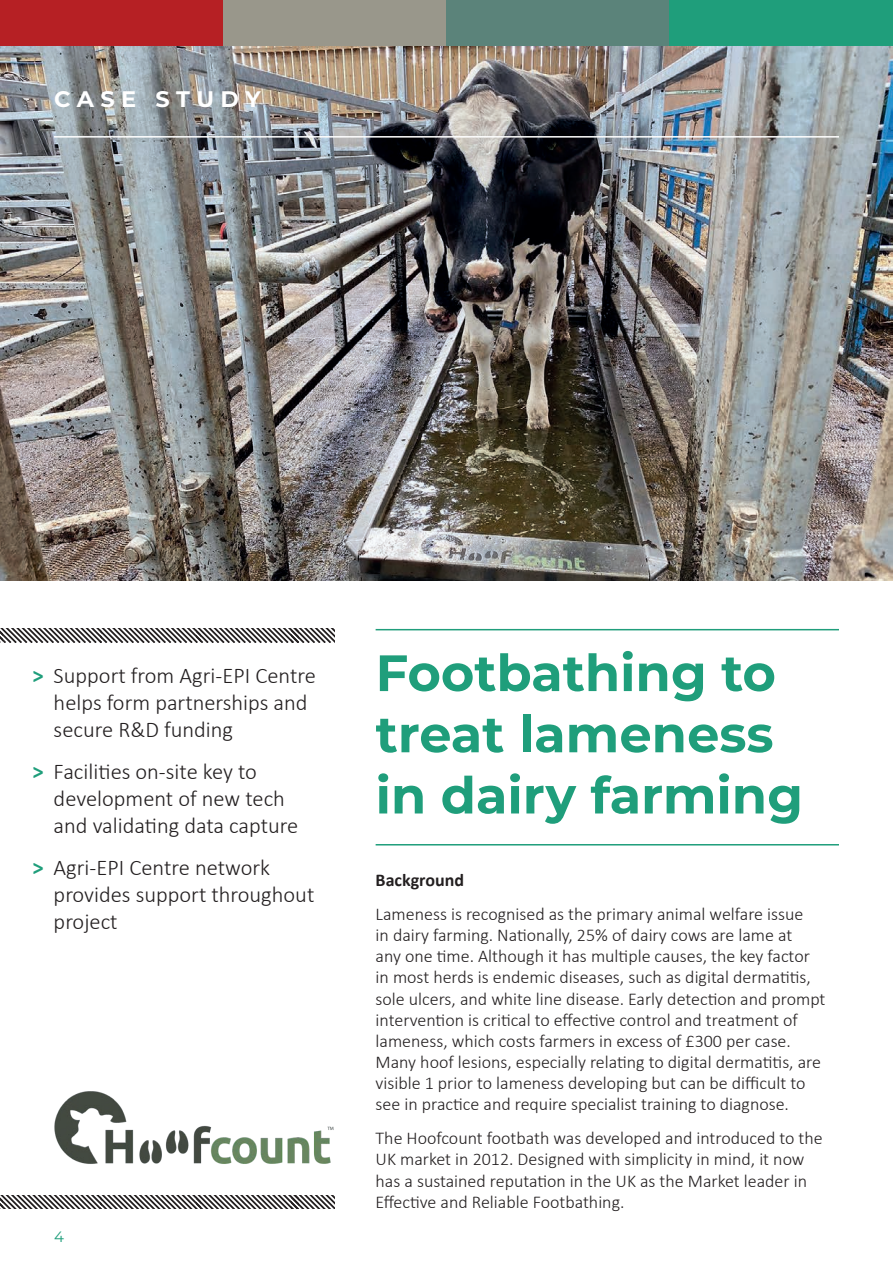
<style>
.page{position:relative;width:893px;height:1263px;background:#fff}
.page>*{position:absolute;margin:0;border:0;box-sizing:border-box;transform-origin:0 0}
.t1{font:700 51px/61.2px "Montserrat";color:#1f9e7b}
.t2{font:300 22.5px/27px "Calibri";color:#231f20}
.t3{font:700 22.5px "Montserrat";color:#fff}
.t4{font:300 18px/21.1px "Calibri";color:#231f20}
.t5{font:700 18px "Calibri";color:#231f20}
.t6{font:15px "Montserrat";color:#1f9e7b}
.s1{font-weight:700;color:#1f9e7b}
</style>
<div class="page">
<img style="left:0;top:45px;width:893px;height:535px">
<div style="left:0;top:0;width:223px;height:45px;background:#b62024"></div>
<div style="left:223px;top:0;width:223px;height:45px;background:#99978b"></div>
<div style="left:446px;top:0;width:224px;height:45px;background:#5b837a"></div>
<div style="left:670px;top:0;width:223px;height:45px;background:#1f9e7b"></div>
<hr style="left:376px;top:629px;width:463px;height:1px;background:#1f9e7b">
<hr style="left:54px;top:136px;width:785px;height:2px;background:#fff">
<hr style="left:376px;top:844px;width:463px;height:1px;background:#1f9e7b">
<svg style="left:0;top:629px;width:335px;height:13px"></svg>
<svg style="left:0;top:1196px;width:335px;height:13px"></svg>
<img style="left:54px;top:1091px;width:280px;height:73px">
<p class="t3" style="left:54px;top:83px;width:208px">C A S E S T U D Y</p>
<p class="t2" style="left:54px;top:662px;width:264px;text-indent:-21px"><span class="s1">&gt;</span> Support from Agri-EPI Centre helps form partnerships and secure R&amp;D funding</p>
<p class="t2" style="left:54px;top:758px;width:246px;text-indent:-21px"><span class="s1">&gt;</span> Facilities on-site key to development of new tech and validating data capture</p>
<p class="t2" style="left:54px;top:854px;width:262px;text-indent:-21px"><span class="s1">&gt;</span> Agri-EPI Centre network provides support throughout project</p>
<p class="t6" style="left:54px;top:1226px;width:11px">4</p>
<h1 class="t1" style="left:376px;top:640px;width:429px">Footbathing to treat lameness in dairy farming</h1>
<p class="t5" style="left:376px;top:867px;width:90px">Background</p>
<p class="t4" style="left:376px;top:903px;width:451px">Lameness is recognised as the primary animal welfare issue<br>in dairy farming. Nationally, 25% of dairy cows are lame at<br>any one time. Although it has multiple causes, the key factor in most herds is endemic diseases, such as digital dermatitis, sole ulcers, and white line disease. Early detection and prompt intervention is critical to effective control and treatment of lameness, which costs farmers in excess of £300 per case.<br>Many hoof lesions, especially relating to digital dermatitis, are visible 1 prior to lameness developing but can be difficult to see in practice and require specialist training to diagnose.</p>
<p class="t4" style="left:376px;top:1127px;width:449px">The Hoofcount footbath was developed and introduced to the UK market in 2012. Designed with simplicity in mind, it now has a sustained reputation in the UK as the Market leader in Effective and Reliable Footbathing.</p>
</div>
